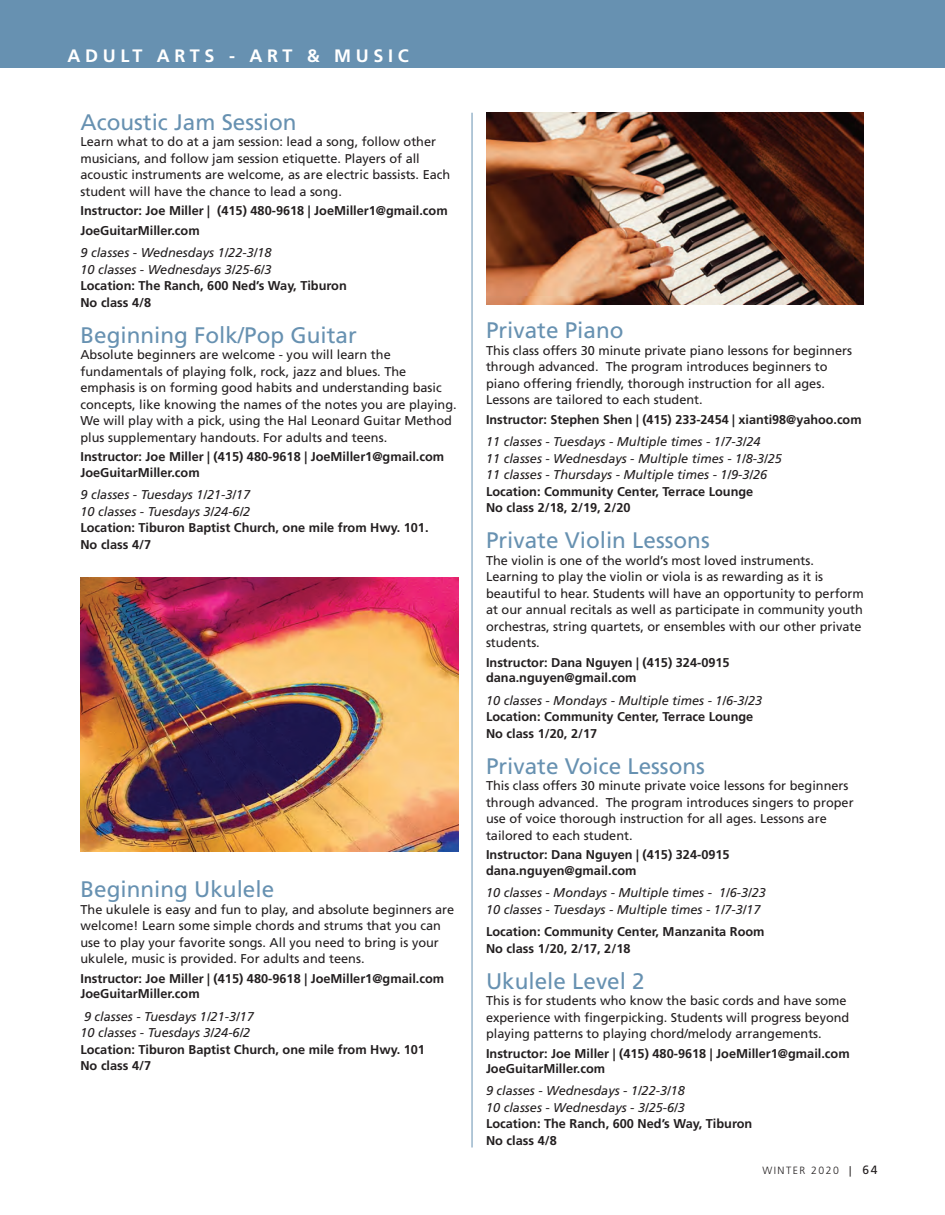
<style>
.page{position:relative;width:945px;height:1215px;background:#fff}
.page>*{position:absolute;margin:0;border:0;box-sizing:border-box;transform-origin:0 0}
.t1{font:22.5px "Frutiger LT Std";color:#6791b1}
.t2{font:700 18px "Frutiger LT Std";letter-spacing:.26em;color:#fff}
.t3{font:12.75px/16.5px "Frutiger LT Std";color:#231f20}
.t4{font:700 12.75px/16.5px "Frutiger LT Std";color:#231f20}
.t5{font:italic 12.75px/16.5px "Frutiger LT Std";color:#231f20}
.t6{font:300 10.5px "Frutiger LT Std";letter-spacing:.14em;color:#231f20}
.s1{font-weight:400}
.s2{font-weight:400;font-size:12px}
</style>
<div class="page">
<div style="left:0;top:0;width:945px;height:68px;background:#6791b1"></div>
<hr style="left:472px;top:113px;width:1px;height:1035px;background:#6791b1">
<img style="left:81px;top:578px;width:378px;height:273px">
<img style="left:486px;top:113px;width:378px;height:191px">
<h2 class="t2" style="left:68px;top:45px;width:343px">ADULT ARTS - ART &amp; MUSIC</h2>
<h1 class="t1" style="left:80px;top:109px;width:218px">Acoustic Jam Session</h1>
<p class="t3" style="left:80px;top:133px;width:371px">Learn what to do at a jam session: lead a song, follow other musicians, and follow jam session etiquette. Players of all acoustic instruments are welcome, as are electric bassists. Each student will have the chance to lead a song.</p>
<p class="t4" style="left:80px;top:201px;width:369px;line-height:19.6px">Instructor: Joe Miller | (415) 480-9618 | JoeMiller1@gmail.com<br>JoeGuitarMiller.com</p>
<p class="t5" style="left:80px;top:245px;width:193px">9 classes - Wednesdays 1/22-3/18<br>10 classes - Wednesdays 3/25-6/3</p>
<p class="t4" style="left:80px;top:278px;width:268px">Location: The Ranch, 600 Ned’s Way, Tiburon<br>No class 4/8</p>
<h1 class="t1" style="left:80px;top:322px;width:278px">Beginning Folk/Pop Guitar</h1>
<p class="t3" style="left:80px;top:347px;width:378px">Absolute beginners are welcome - you will learn the fundamentals of playing folk, rock, jazz and blues. The emphasis is on forming good habits and understanding basic concepts, like knowing the names of the notes you are playing.<br>We will play with a pick, using the Hal Leonard Guitar Method plus supplementary handouts. For adults and teens.</p>
<p class="t4" style="left:80px;top:449px;width:365px;line-height:15.3px">Instructor: Joe Miller | (415) 480-9618 | JoeMiller1@gmail.com<br>JoeGuitarMiller.com</p>
<p class="t5" style="left:80px;top:487px;width:171px">9 classes - Tuesdays 1/21-3/17<br>10 classes - Tuesdays 3/24-6/2</p>
<p class="t4" style="left:80px;top:520px;width:350px">Location: Tiburon Baptist Church, one mile from Hwy. 101.<br>No class 4/7</p>
<h1 class="t1" style="left:80px;top:876px;width:195px">Beginning Ukulele</h1>
<p class="t3" style="left:80px;top:901px;width:375px">The ukulele is easy and fun to play, and absolute beginners are welcome! Learn some simple chords and strums that you can use to play your favorite songs. All you need to bring is your ukulele, music is provided. For adults and teens.</p>
<p class="t4" style="left:80px;top:971px;width:365px;line-height:15.3px">Instructor: Joe Miller | (415) 480-9618 | JoeMiller1@gmail.com<br>JoeGuitarMiller.com</p>
<p class="t5" style="left:80px;top:1008px;width:175px">9 classes - Tuesdays 1/21-3/17<br>10 classes - Tuesdays 3/24-6/2</p>
<p class="t4" style="left:80px;top:1041px;width:346px">Location: Tiburon Baptist Church, one mile from Hwy. 101<br>No class 4/7</p>
<h1 class="t1" style="left:486px;top:317px;width:139px">Private Piano</h1>
<p class="t3" style="left:486px;top:342px;width:368px">This class offers 30 minute private piano lessons for beginners through advanced. The program introduces beginners to piano offering friendly, thorough instruction for all ages.<br>Lessons are tailored to each student.</p>
<p class="t4" style="left:486px;top:411px;width:377px">Instructor: Stephen Shen | (415) 233-2454 | xianti98@yahoo.com</p>
<p class="t5" style="left:486px;top:434px;width:297px">11 classes - Tuesdays - Multiple times - 1/7-3/24<br>11 classes - Wednesdays - Multiple times - 1/8-3/25<br>11 classes - Thursdays - Multiple times - 1/9-3/26</p>
<p class="t4" style="left:486px;top:483px;width:269px">Location: Community Center, Terrace Lounge<br>No class 2/18, 2/19, 2/20</p>
<h1 class="t1" style="left:486px;top:527px;width:225px">Private Violin Lessons</h1>
<p class="t3" style="left:486px;top:552px;width:379px">The violin is one of the world’s most loved instruments.<br>Learning to play the violin or viola is as rewarding as it is beautiful to hear. Students will have an opportunity to perform at our annual recitals as well as participate in community youth orchestras, string quartets, or ensembles with our other private students.</p>
<p class="t4" style="left:486px;top:655px;width:245px;line-height:15.3px">Instructor: Dana Nguyen | (415) 324-0915 dana.nguyen@gmail.com</p>
<p class="t5" style="left:486px;top:692px;width:278px">10 classes - Mondays - Multiple times - 1/6-3/23</p>
<p class="t4" style="left:486px;top:709px;width:269px">Location: Community Center, Terrace Lounge<br>No class 1/20, 2/17</p>
<h1 class="t1" style="left:486px;top:753px;width:220px">Private Voice Lessons</h1>
<p class="t3" style="left:486px;top:778px;width:369px">This class offers 30 minute private voice lessons for beginners through advanced. The program introduces singers to proper use of voice thorough instruction for all ages. Lessons are tailored to each student.</p>
<p class="t4" style="left:486px;top:847px;width:245px;line-height:15.3px">Instructor: Dana Nguyen | (415) 324-0915 dana.nguyen@gmail.com</p>
<p class="t5" style="left:486px;top:884px;width:281px">10 classes - Mondays - Multiple times - 1/6-3/23<br>10 classes - Tuesdays - Multiple times - 1/7-3/17</p>
<p class="t4" style="left:486px;top:923px;width:280px">Location: Community Center, Manzanita Room<br>No class 1/20, 2/17, 2/18</p>
<h1 class="t1" style="left:486px;top:968px;width:160px">Ukulele Level 2</h1>
<p class="t3" style="left:486px;top:992px;width:365px">This is for students who know the basic cords and have some experience with fingerpicking. Students will progress beyond playing patterns to playing chord/melody arrangements.</p>
<p class="t4" style="left:486px;top:1046px;width:365px;line-height:15.3px">Instructor: Joe Miller | (415) 480-9618 | JoeMiller1@gmail.com<br>JoeGuitarMiller.com</p>
<p class="t5" style="left:486px;top:1083px;width:200px">9 classes - Wednesdays - 1/22-3/18<br>10 classes - Wednesdays - 3/25-6/3</p>
<p class="t4" style="left:486px;top:1116px;width:268px">Location: The Ranch, 600 Ned’s Way, Tiburon<br>No class 4/8</p>
<p class="t6" style="left:762px;top:1164px;width:117px">WINTER 2020 <span class="s1">|</span> <span class="s2">64</span></p>
</div>
